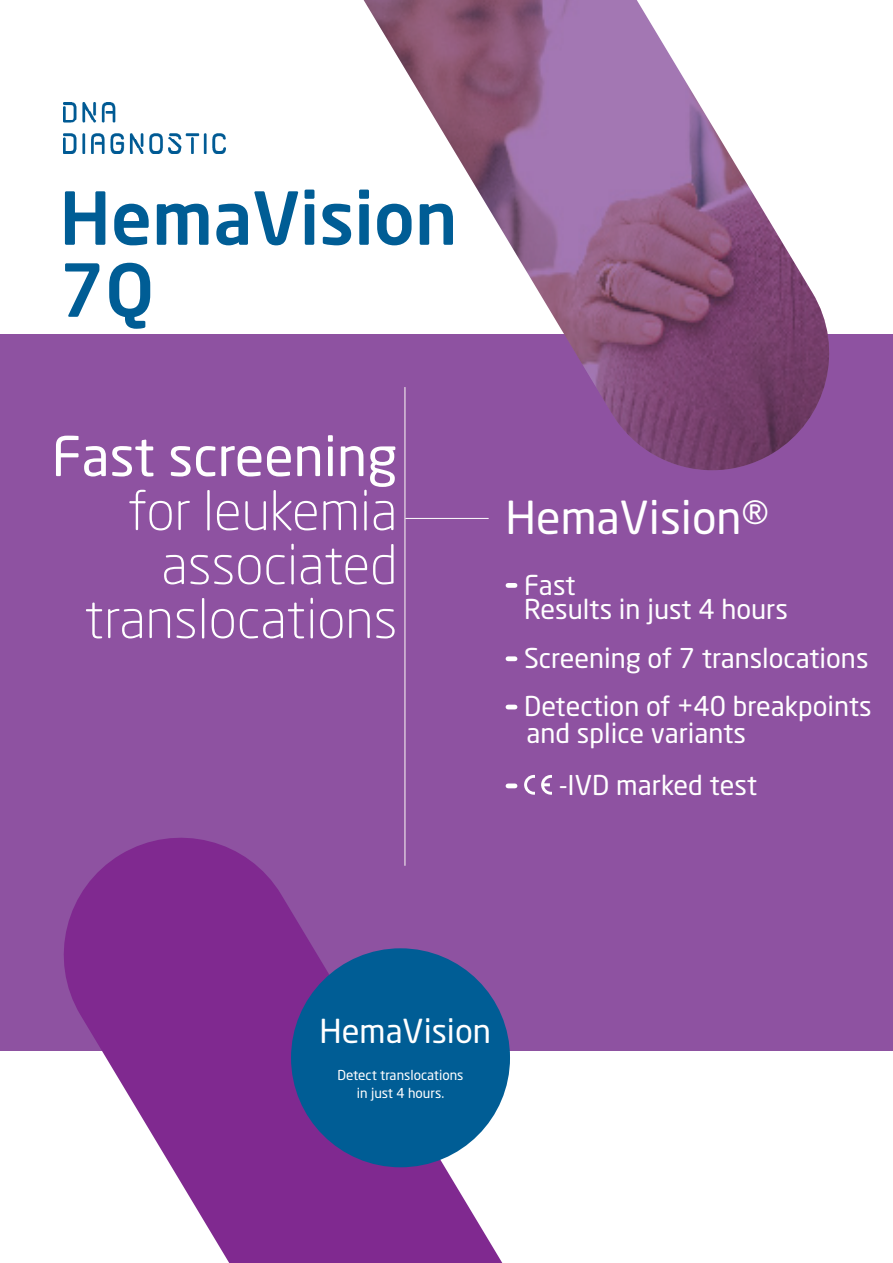
<style>
.page{position:relative;width:893px;height:1263px;background:#fff}
.page>*{position:absolute;margin:0;border:0;box-sizing:border-box;transform-origin:0 0}
.DNA_rubrik{font:500 72px/72px "Neo Sans Pro";color:#005d95}
.DNA_rubrik-2{font:54px/54px "Neo Sans Pro";color:#fff;text-align:right}
.DNA_rubrik-3{font:300 54px/54px "Neo Sans Pro";color:#fff;text-align:right}
.DNA_rubrik-4{font:45px "Neo Sans Pro";color:#fff}
.DNA_rubrik-5{font:32.7px "Neo Sans Pro";color:#fff}
.Why{font:27px/24px "Neo Sans Pro";color:#fff}
.DNA_brød{font:13.5px/18px "Neo Sans Pro";color:#fff;text-align:center}
.s1{font-weight:300}
</style>
<div class="page">
<div style="left:0;top:334px;width:893px;height:716px;background:#8e52a1"></div>
<img style="left:364px;top:0;width:466px;height:470px">
<svg style="left:47px;top:821px;width:846px;height:442px"></svg>
<svg style="left:508px;top:583px;width:7px;height:5px"></svg>
<svg style="left:508px;top:656px;width:7px;height:5px"></svg>
<svg style="left:508px;top:705px;width:7px;height:4px"></svg>
<svg style="left:508px;top:783px;width:7px;height:5px"></svg>
<svg style="left:524px;top:775px;width:11px;height:20px"></svg>
<svg style="left:541px;top:775px;width:11px;height:20px"></svg>
<hr style="left:405px;top:387px;width:1px;height:478px;background:#fefbf6">
<hr style="left:406px;top:518px;width:82px;height:1px;background:#fff">
<div style="left:291px;top:948px;width:219px;height:219px;background:#005d95;border-radius:50%"></div>
<img style="left:63px;top:102px;width:163px;height:51px">
<p class="DNA_rubrik" style="left:60px;top:181px;width:400px">HemaVision<br>7Q</p>
<p class="DNA_rubrik-2" style="left:52px;top:428px;width:347px">Fast screening <span class="s1">for leukemia</span></p>
<p class="DNA_rubrik-3" style="left:84px;top:537px;width:315px">associated translocations</p>
<p class="DNA_rubrik-4" style="left:506px;top:490px;width:264px">HemaVision®</p>
<p class="Why" style="left:524px;top:573px;width:265px">Fast<br>Results in just 4 hours</p>
<p class="Why" style="left:524px;top:645px;width:346px">Screening of 7 translocations</p>
<p class="Why" style="left:524px;top:692px;width:349px;line-height:27px">Detection of +40 breakpoints and splice variants</p>
<p class="Why" style="left:559px;top:772px;width:200px">-IVD marked test</p>
<p class="DNA_rubrik-5" style="left:320px;top:1011px;width:173px">HemaVision</p>
<p class="DNA_brød" style="left:337px;top:1066px;width:128px">Detect translocations in just 4 hours.</p>
</div>
